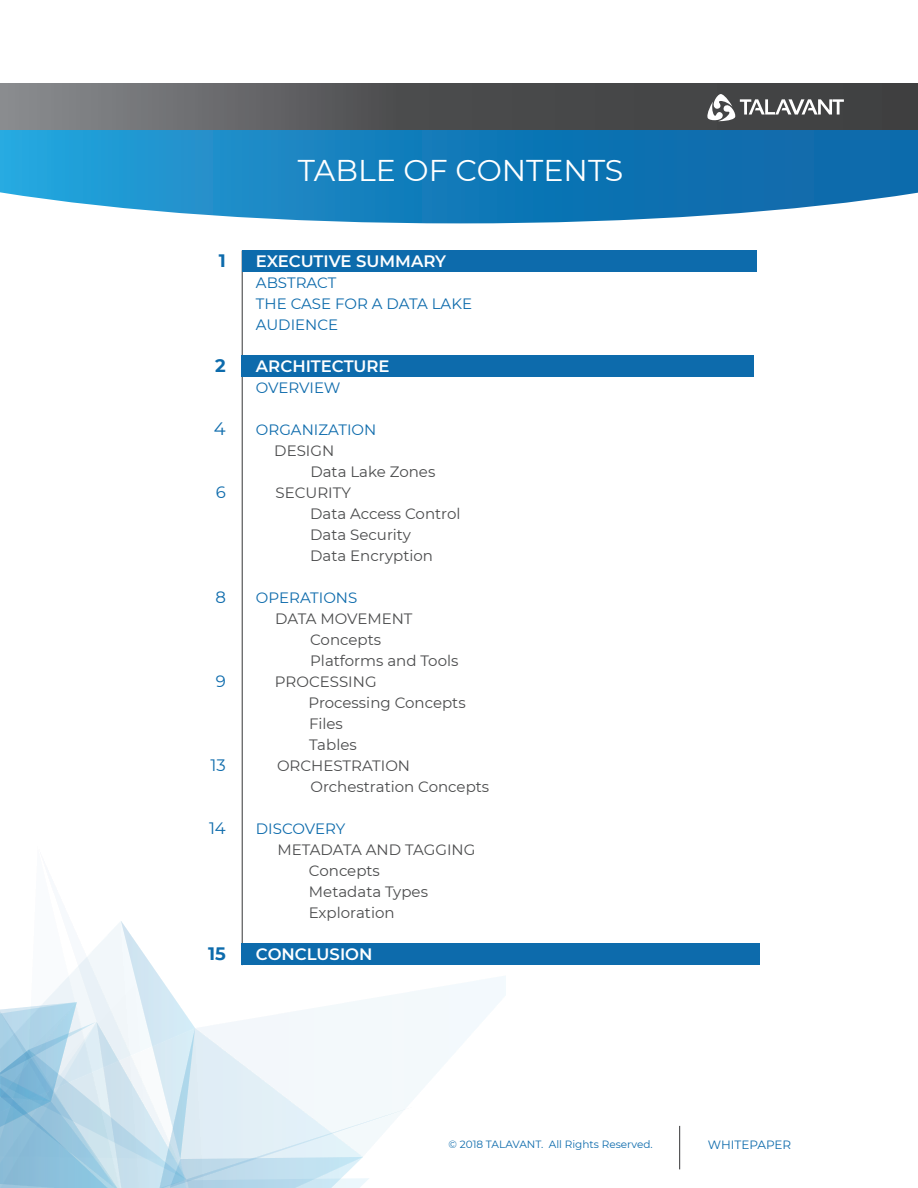
<style>
.page{position:relative;width:918px;height:1188px;background:#fff}
.page>*{position:absolute;margin:0;border:0;box-sizing:border-box;transform-origin:0 0}
.t1{font:30px "Montserrat";color:#fff}
.t2{font:700 18px "Montserrat";color:#0d6bac}
.t3{font:18px "Montserrat";color:#0d6bac}
.t4{font:600 16.5px "Montserrat";color:#fff}
.t5{font:16.5px "Montserrat";color:#0d6bac}
.t6{font:15px/21px "Montserrat";color:#4b4c4d}
.t7{font:15px/21px "Montserrat";color:#0d6bac}
.t8{font:12px "Montserrat";color:#0d6bac}
.t9{font:10.5px "Montserrat";color:#0d6bac}
</style>
<div class="page">
<svg style="left:0;top:130px;width:918px;height:93px;background:#2c8bc3"></svg>
<svg style="left:0;top:83px;width:918px;height:47px;background:#58595b"></svg>
<svg style="left:706px;top:94px;width:138px;height:27px"></svg>
<hr style="left:679px;top:1126px;width:1px;height:43px;background:#4b4c4d">
<hr style="left:242px;top:251px;width:1px;height:714px;background:#4b4c4d">
<svg style="left:422px;top:976px;width:84px;height:113px"></svg>
<svg style="left:0;top:845px;width:422px;height:343px"></svg>
<div style="left:242px;top:250px;width:515px;height:22px;background:#0d6bac"></div>
<div style="left:242px;top:355px;width:512px;height:22px;background:#0d6bac"></div>
<div style="left:242px;top:943px;width:518px;height:22px;background:#0d6bac"></div>
<p class="t2" style="left:219px;top:248px;width:9px">1</p>
<p class="t2" style="left:215px;top:353px;width:12px">2</p>
<p class="t3" style="left:214px;top:416px;width:13px">4</p>
<p class="t5" style="left:216px;top:481px;width:12px">6</p>
<p class="t5" style="left:215px;top:586px;width:12px">8</p>
<p class="t5" style="left:216px;top:670px;width:12px">9</p>
<p class="t5" style="left:211px;top:754px;width:17px">13</p>
<p class="t5" style="left:209px;top:817px;width:18px">14</p>
<p class="t2" style="left:208px;top:941px;width:19px">15</p>
<h1 class="t1" style="left:298px;top:150px;width:327px">TABLE OF CONTENTS</h1>
<p class="t4" style="left:256px;top:249px;width:192px">EXECUTIVE SUMMARY</p>
<p class="t7" style="left:256px;top:271px;width:218px">ABSTRACT<br>THE CASE FOR A DATA LAKE<br>AUDIENCE</p>
<p class="t4" style="left:256px;top:354px;width:135px">ARCHITECTURE</p>
<p class="t7" style="left:256px;top:376px;width:86px">OVERVIEW</p>
<p class="t7" style="left:256px;top:418px;width:122px">ORGANIZATION</p>
<p class="t6" style="left:274px;top:439px;width:61px">DESIGN</p>
<p class="t6" style="left:310px;top:460px;width:127px">Data Lake Zones</p>
<p class="t6" style="left:276px;top:481px;width:77px">SECURITY</p>
<p class="t6" style="left:310px;top:502px;width:152px">Data Access Control</p>
<p class="t6" style="left:310px;top:523px;width:102px">Data Security</p>
<p class="t6" style="left:310px;top:544px;width:125px">Data Encryption</p>
<p class="t7" style="left:256px;top:586px;width:103px">OPERATIONS</p>
<p class="t6" style="left:275px;top:607px;width:139px">DATA MOVEMENT</p>
<p class="t6" style="left:310px;top:628px;width:72px">Concepts</p>
<p class="t6" style="left:310px;top:649px;width:150px">Platforms and Tools</p>
<p class="t6" style="left:275px;top:670px;width:103px">PROCESSING</p>
<p class="t6" style="left:309px;top:691px;width:159px">Processing Concepts</p>
<p class="t6" style="left:309px;top:712px;width:35px">Files</p>
<p class="t6" style="left:309px;top:733px;width:49px">Tables</p>
<p class="t6" style="left:277px;top:754px;width:135px">ORCHESTRATION</p>
<p class="t6" style="left:311px;top:775px;width:180px">Orchestration Concepts</p>
<p class="t7" style="left:256px;top:817px;width:91px">DISCOVERY</p>
<p class="t6" style="left:309px;top:838px;width:168px;text-indent:-31px">METADATA AND TAGGING<br>Concepts<br>Metadata Types<br>Exploration</p>
<p class="t4" style="left:256px;top:942px;width:118px">CONCLUSION</p>
<p class="t9" style="left:449px;top:1137px;width:206px">© 2018 TALAVANT. All Rights Reserved.</p>
<p class="t8" style="left:708px;top:1136px;width:85px">WHITEPAPER</p>
</div>
